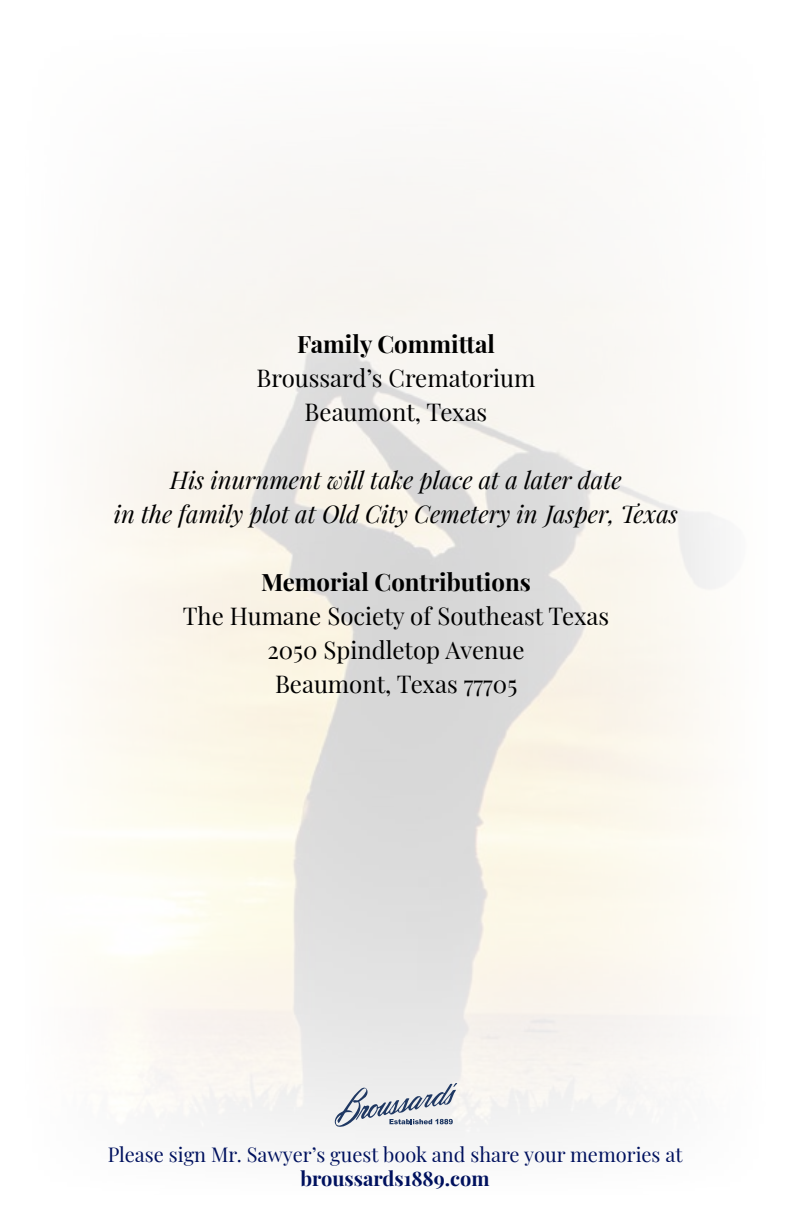
<style>
.page{position:relative;width:792px;height:1224px;background:#fff}
.page>*{position:absolute;margin:0;border:0;box-sizing:border-box;transform-origin:0 0}
.t1{font:24px/34px "Playfair Display";color:#000;text-align:center}
.t2{font:italic 24px/34px "Playfair Display";color:#000;text-align:center}
.t3{font:700 24px "Playfair Display";color:#000}
.t4{font:20px "Playfair Display";color:#00115e}
.t5{font:700 20px "Playfair Display";color:#00115e}
.s1{font-style:inherit}
</style>
<div class="page">
<svg style="left:335px;top:1083px;width:122px;height:45px"></svg>
<p class="t3" style="left:297px;top:325px;width:199px">Family Committal</p>
<p class="t1" style="left:257px;top:359px;width:280px">Broussard’s Crematorium<br>Beaumont, Texas</p>
<p class="t2" style="left:114px;top:461px;width:566px">His inurnment will take place at a later date<br>in the family plot at Old City Cemetery in <span class="s1">J</span>asper, Texas</p>
<p class="t3" style="left:261px;top:563px;width:271px">Memorial Contributions</p>
<p class="t1" style="left:183px;top:597px;width:428px">The Humane Society of Southeast Texas<br>2050 Spindletop Avenue<br>Beaumont, Texas 77705</p>
<p class="t4" style="left:108px;top:1139px;width:576px">Please sign Mr. Sawyer’s guest book and share your memories at</p>
<p class="t5" style="left:300px;top:1162px;width:191px">broussards1889.com</p>
</div>
